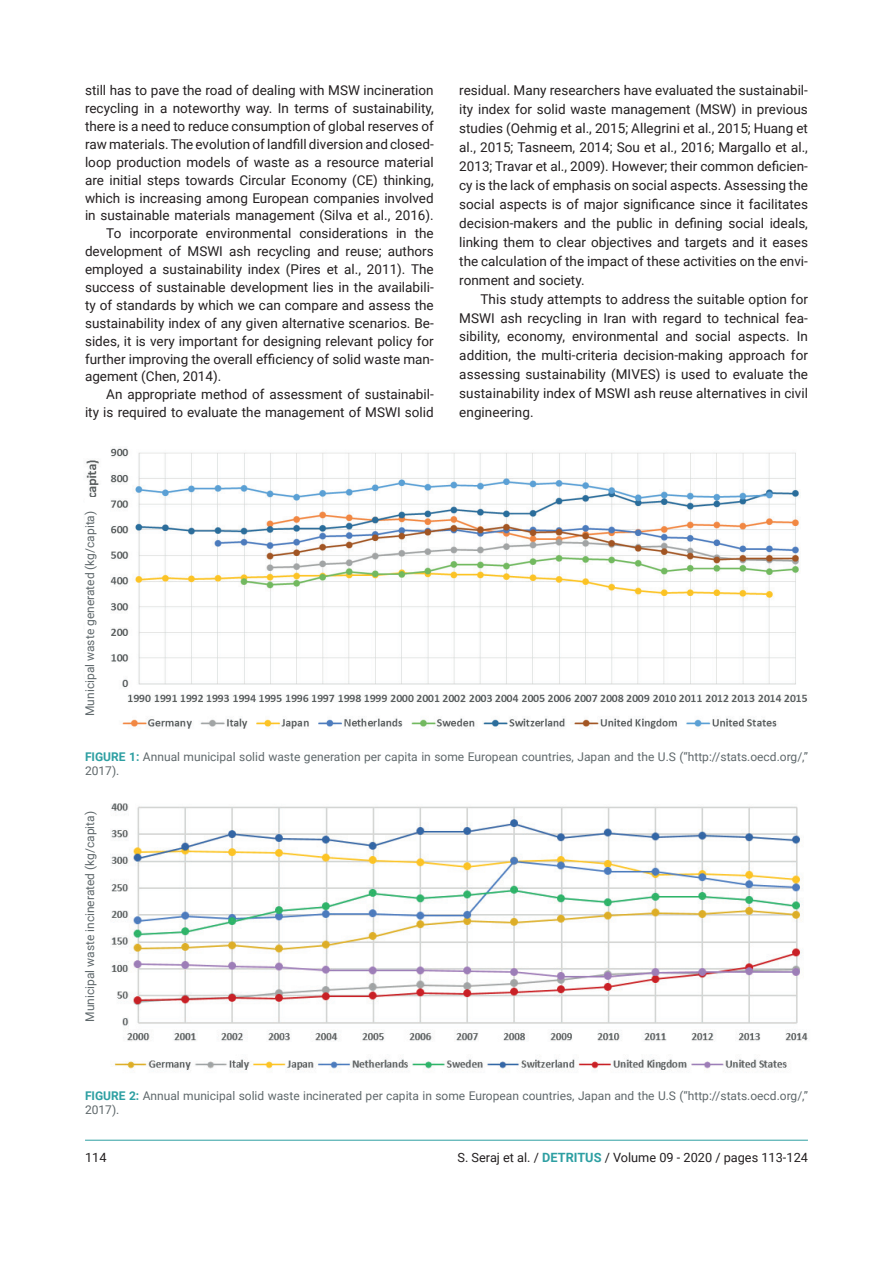
<style>
.page{position:relative;width:893px;height:1263px;background:#fff}
.page>*{position:absolute;margin:0;border:0;box-sizing:border-box;transform-origin:0 0}
.t1{font:13.5px/18.9px "Roboto";color:#231f20;text-align:justify}
.t2{font:12.75px "Roboto";color:#231f20}
.t3{font:12px/14.4px "Roboto";color:#5f686b}
.s1{font-weight:700;color:#2d9fa2}
</style>
<div class="page">
<hr style="left:85px;top:1140px;width:723px;height:1px;background:#2d9fa2">
<img style="left:86px;top:448px;width:722px;height:281px">
<img style="left:110px;top:803px;width:698px;height:268px">
<div style="left:85px;top:497px;width:21px;height:232px;background:#fff"></div>
<p class="t1" style="left:85px;top:80px;width:350px">still has to pave the road of dealing with MSW incineration</p>
<p class="t1" style="left:85px;top:98px;width:350px">recycling in a noteworthy way. In terms of sustainability,</p>
<p class="t1" style="left:85px;top:116px;width:350px">there is a need to reduce consumption of global reserves of</p>
<p class="t1" style="left:85px;top:134px;width:350px">raw materials. The evolution of landfill diversion and closed-</p>
<p class="t1" style="left:85px;top:152px;width:350px">loop production models of waste as a resource material</p>
<p class="t1" style="left:85px;top:170px;width:350px">are initial steps towards Circular Economy (CE) thinking,</p>
<p class="t1" style="left:85px;top:188px;width:350px">which is increasing among European companies involved</p>
<p class="t1" style="left:85px;top:206px;width:350px">in sustainable materials management (Silva et al., 2016).</p>
<p class="t1" style="left:106px;top:224px;width:329px">To incorporate environmental considerations in the</p>
<p class="t1" style="left:85px;top:241px;width:350px">development of MSWI ash recycling and reuse; authors</p>
<p class="t1" style="left:85px;top:259px;width:350px">employed a sustainability index (Pires et al., 2011). The</p>
<p class="t1" style="left:85px;top:277px;width:350px">success of sustainable development lies in the availabili-</p>
<p class="t1" style="left:85px;top:295px;width:350px">ty of standards by which we can compare and assess the</p>
<p class="t1" style="left:85px;top:313px;width:350px">sustainability index of any given alternative scenarios. Be-</p>
<p class="t1" style="left:85px;top:331px;width:350px">sides, it is very important for designing relevant policy for</p>
<p class="t1" style="left:85px;top:349px;width:350px">further improving the overall efficiency of solid waste man-</p>
<p class="t1" style="left:85px;top:367px;width:138px">agement (Chen, 2014).</p>
<p class="t1" style="left:106px;top:385px;width:329px">An appropriate method of assessment of sustainabil-</p>
<p class="t1" style="left:85px;top:402px;width:350px">ity is required to evaluate the management of MSWI solid</p>
<p class="t1" style="left:459px;top:80px;width:350px">residual. Many researchers have evaluated the sustainabil&shy;ity index for solid waste management (MSW) in previous studies (Oehmig et al., 2015; Allegrini et al., 2015; Huang et al., 2015; Tasneem, 2014; Sou et al., 2016; Margallo et al., 2013; Travar et al., 2009). However; their common deficien&shy;cy is the lack of emphasis on social aspects. Assessing the social aspects is of major significance since it facilitates decision-makers and the public in defining social ideals, linking them to clear objectives and targets and it eases the calculation of the impact of these activities on the envi&shy;ronment and society.</p>
<p class="t1" style="left:459px;top:289px;width:350px;text-indent:21px">This study attempts to address the suitable option for MSWI ash recycling in Iran with regard to technical fea&shy;sibility, economy, environmental and social aspects. In addition, the multi-criteria decision-making approach for assessing sustainability (MIVES) is used to evaluate the sustainability index of MSWI ash reuse alternatives in civil engineering.</p>
<p class="t3" style="left:82px;top:716px;width:207px;rotate:-90deg">Municipal waste generated (kg/capita)</p>
<p class="t3" style="left:85px;top:749px;width:724px"><span class="s1">FIGURE 1:</span> Annual municipal solid waste generation per capita in some European countries, Japan and the U.S (“http://stats.oecd.org/,”<br>2017).</p>
<p class="t3" style="left:82px;top:1022px;width:212px;rotate:-90deg">Municipal waste incinerated (kg/capita)</p>
<p class="t3" style="left:85px;top:1088px;width:724px"><span class="s1">FIGURE 2:</span> Annual municipal solid waste incinerated per capita in some European countries, Japan and the U.S (“http://stats.oecd.org/,”<br>2017).</p>
<p class="t2" style="left:85px;top:1148px;width:23px">114</p>
<p class="t2" style="left:458px;top:1148px;width:352px">S. Seraj et al. / <span class="s1">DETRITUS</span> / Volume 09 - 2020 / pages 113-124</p>
</div>
